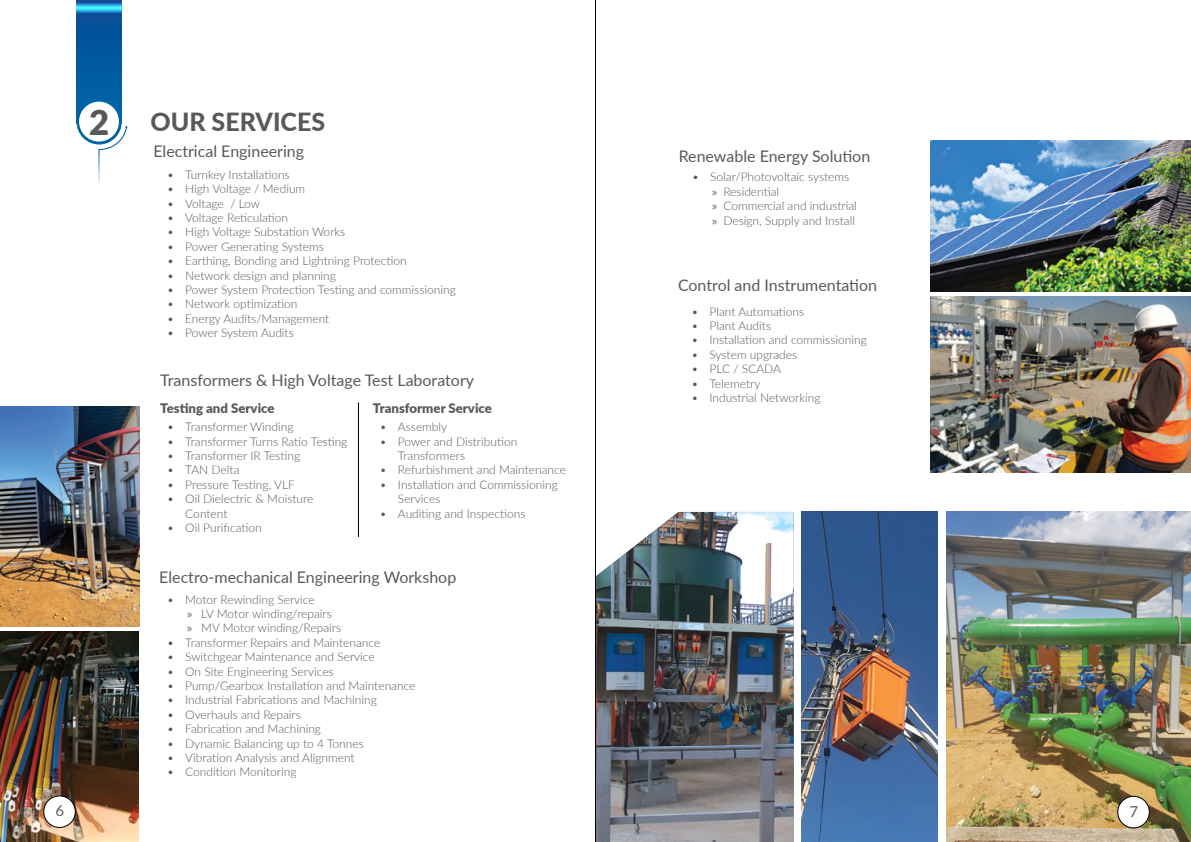
<style>
.page{position:relative;width:1191px;height:842px;background:#fff}
.page>*{position:absolute;margin:0;border:0;box-sizing:border-box;transform-origin:0 0}
.t1{font:800 25px "Lato";color:#58595b}
.t2{font:16px "Lato";color:#58595b}
.t3{font:15px "Lato";color:#58595b}
.t4{font:900 13.2px "Lato";color:#58595b}
.t5{font:300 12px/14.4px "Lato";color:#58595b}
.s1{font-weight:900;font-size:34.4px}
.s2{font-family:"Myriad Pro";font-weight:400}
</style>
<div class="page">
<div style="left:77px;top:0;width:45px;height:123px;background:#00589d"></div>
<svg style="left:77px;top:99px;width:45px;height:46px"></svg>
<div style="left:79px;top:102px;width:40px;height:40px;background:#fff;border-radius:50%"></div>
<svg style="left:98px;top:126px;width:29px;height:59px"></svg>
<svg style="left:77px;top:1px;width:45px;height:12px"></svg>
<img style="left:930px;top:297px;width:261px;height:176px">
<img style="left:930px;top:140px;width:261px;height:151px">
<hr style="left:358px;top:402px;width:1px;height:135px;background:#000">
<img style="left:596px;top:512px;width:197px;height:330px">
<img style="left:801px;top:512px;width:136px;height:330px">
<img style="left:946px;top:512px;width:245px;height:330px">
<img style="left:0;top:406px;width:139px;height:220px">
<img style="left:0;top:632px;width:139px;height:210px">
<div style="left:1117px;top:796px;width:32px;height:32px;background:#fff;border-radius:50%"></div>
<div style="left:1117px;top:796px;width:32px;height:32px;border:1px solid #000;border-radius:50%"></div>
<div style="left:44px;top:796px;width:31px;height:31px;background:#fff;border-radius:50%"></div>
<div style="left:44px;top:796px;width:31px;height:31px;border:1px solid #000;border-radius:50%"></div>
<hr style="left:595px;top:0;width:1px;height:842px;background:#000">
<h1 class="t1" style="left:89px;top:103px;width:238px"><span class="s1">2</span> OUR SERVICES</h1>
<h2 class="t2" style="left:153px;top:140px;width:152px">Electrical Engineering</h2>
<p class="t5" style="left:167px;top:167px;width:124px">• Turnkey Installations</p>
<p class="t5" style="left:167px;top:181px;width:140px">• High Voltage / Medium</p>
<p class="t5" style="left:167px;top:196px;width:94px">• Voltage / Low</p>
<p class="t5" style="left:167px;top:210px;width:122px">• Voltage Reticulation</p>
<p class="t5" style="left:167px;top:224px;width:180px">• High Voltage Substation Works</p>
<p class="t5" style="left:167px;top:239px;width:158px">• Power Generating Systems</p>
<p class="t5" style="left:167px;top:253px;width:241px">• Earthing, Bonding and Lightning Protection</p>
<p class="t5" style="left:167px;top:268px;width:170px">• Network design and planning</p>
<p class="t5" style="left:167px;top:282px;width:290px">• Power System Protection Testing and commissioning</p>
<p class="t5" style="left:167px;top:296px;width:132px">• Network optimization</p>
<p class="t5" style="left:167px;top:311px;width:164px">• Energy Audits/Management</p>
<p class="t5" style="left:167px;top:325px;width:128px">• Power System Audits</p>
<h2 class="t2" style="left:160px;top:369px;width:315px">Transformers &amp; High Voltage Test Laboratory</h2>
<p class="t4" style="left:160px;top:398px;width:116px">Testing and Service</p>
<p class="t5" style="left:380px;top:419px;width:69px">• Assembly</p>
<p class="t5" style="left:398px;top:434px;width:121px;text-indent:-18px">• Power and Distribution<br>Transformers</p>
<p class="t5" style="left:380px;top:462px;width:187px">• Refurbishment and Maintenance</p>
<p class="t5" style="left:398px;top:477px;width:161px;text-indent:-18px">• Installation and Commissioning<br>Services</p>
<p class="t5" style="left:380px;top:506px;width:147px">• Auditing and Inspections</p>
<p class="t4" style="left:373px;top:398px;width:121px">Transformer Service</p>
<p class="t5" style="left:167px;top:419px;width:128px">• Transformer Winding</p>
<p class="t5" style="left:167px;top:434px;width:182px">• Transformer Turns Ratio Testing</p>
<p class="t5" style="left:167px;top:448px;width:134px">• Transformer IR Testing</p>
<p class="t5" style="left:167px;top:462px;width:74px">• TAN Delta</p>
<p class="t5" style="left:167px;top:477px;width:129px">• Pressure Testing, VLF</p>
<p class="t5" style="left:185px;top:491px;width:130px;text-indent:-18px">• Oil Dielectric &amp; Moisture<br>Content</p>
<p class="t5" style="left:167px;top:520px;width:96px">• Oil Purification</p>
<h2 class="t2" style="left:159px;top:565px;width:298px">Electro-mechanical Engineering Workshop</h2>
<p class="t5" style="left:187px;top:592px;width:156px;text-indent:-20px">• Motor Rewinding Service<br><span class="s2">»</span> LV Motor winding/repairs<br><span class="s2">»</span> MV Motor winding/Repairs</p>
<p class="t5" style="left:167px;top:635px;width:214px">• Transformer Repairs and Maintenance</p>
<p class="t5" style="left:167px;top:649px;width:209px">• Switchgear Maintenance and Service</p>
<p class="t5" style="left:167px;top:664px;width:168px">• On Site Engineering Services</p>
<p class="t5" style="left:167px;top:678px;width:250px">• Pump/Gearbox Installation and Maintenance</p>
<p class="t5" style="left:167px;top:692px;width:211px">• Industrial Fabrications and Machining</p>
<p class="t5" style="left:167px;top:707px;width:135px">• Overhauls and Repairs</p>
<p class="t5" style="left:167px;top:721px;width:155px">• Fabrication and Machining</p>
<p class="t5" style="left:167px;top:736px;width:198px">• Dynamic Balancing up to 4 Tonnes</p>
<p class="t5" style="left:167px;top:750px;width:189px">• Vibration Analysis and Alignment</p>
<p class="t5" style="left:167px;top:764px;width:131px">• Condition Monitoring</p>
<h2 class="t2" style="left:678px;top:145px;width:193px">Renewable Energy Solution</h2>
<p class="t5" style="left:712px;top:169px;width:146px;text-indent:-20px">• Solar/Photovoltaic systems <span class="s2">»</span> Residential<br><span class="s2">»</span> Commercial and industrial <span class="s2">»</span> Design, Supply and Install</p>
<h2 class="t2" style="left:678px;top:274px;width:201px">Control and Instrumentation</h2>
<p class="t5" style="left:691px;top:304px;width:114px">• Plant Automations</p>
<p class="t5" style="left:691px;top:318px;width:81px">• Plant Audits</p>
<p class="t5" style="left:691px;top:332px;width:177px">• Installation and commissioning</p>
<p class="t5" style="left:691px;top:347px;width:107px">• System upgrades</p>
<p class="t5" style="left:691px;top:361px;width:91px">• PLC / SCADA</p>
<p class="t5" style="left:691px;top:376px;width:70px">• Telemetry</p>
<p class="t5" style="left:691px;top:390px;width:131px">• Industrial Networking</p>
<p class="t3" style="left:56px;top:800px;width:10px">6</p>
<p class="t3" style="left:1129px;top:800px;width:10px">7</p>
</div>
